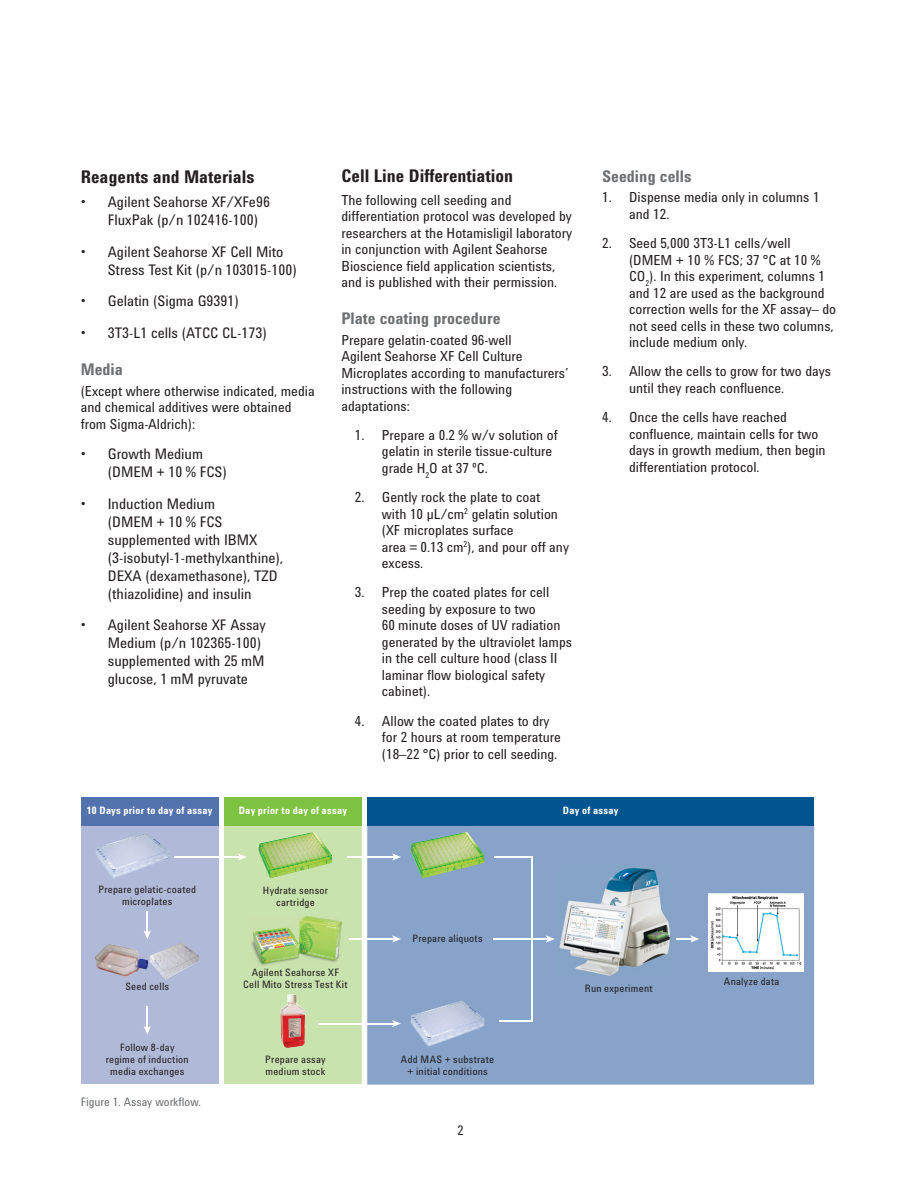
<style>
.page{position:relative;width:918px;height:1188px;background:#fff}
.page>*{position:absolute;margin:0;border:0;box-sizing:border-box;transform-origin:0 0}
.Subhead_1{font:700 18px "Agilent Condensed CFF";color:#231f20}
.Subhead_2{font:700 16.5px "Agilent Condensed CFF";color:#6d6f71}
.t1{font:15px/18px "Agilent Condensed CFF";color:#231f20}
.Body_copy{font:14.25px/16.5px "Agilent Condensed CFF";color:#231f20}
.t2{font:13.5px "Agilent Condensed CFF";color:#231f20}
.t3{font:12px "Agilent Condensed CFF";color:#6d6f71}
.t4{font:10.5px/12px "Agilent Condensed CFF";letter-spacing:.025em;color:#231f20;text-align:center}
.t5{font:700 10.5px "Agilent Condensed CFF";letter-spacing:.02em;color:#fff}
</style>
<div class="page">
<div style="left:367px;top:826px;width:447px;height:259px;background:#87a3c9"></div>
<div style="left:367px;top:797px;width:447px;height:29px;background:#00548f"></div>
<div style="left:81px;top:825px;width:138px;height:259px;background:#b0b9d8"></div>
<div style="left:81px;top:797px;width:138px;height:29px;background:#5172ad"></div>
<div style="left:224px;top:797px;width:138px;height:29px;background:#7ec242"></div>
<hr style="left:347px;top:856px;width:48px;height:2px;background:#fff">
<svg style="left:392px;top:853px;width:9px;height:8px"></svg>
<svg style="left:676px;top:935px;width:23px;height:8px"></svg>
<hr style="left:318px;top:1023px;width:77px;height:1px;background:#fff">
<svg style="left:392px;top:1020px;width:9px;height:7px"></svg>
<svg style="left:144px;top:1007px;width:7px;height:28px"></svg>
<svg style="left:144px;top:911px;width:7px;height:28px"></svg>
<hr style="left:175px;top:856px;width:66px;height:2px;background:#fff">
<div style="left:224px;top:826px;width:138px;height:258px;background:#c9e3ae"></div>
<img style="left:411px;top:832px;width:74px;height:46px">
<img style="left:259px;top:832px;width:73px;height:46px">
<hr style="left:493px;top:938px;width:56px;height:2px;background:#fff">
<svg style="left:546px;top:935px;width:9px;height:8px"></svg>
<hr style="left:349px;top:938px;width:46px;height:2px;background:#fff">
<svg style="left:392px;top:935px;width:9px;height:8px"></svg>
<hr style="left:495px;top:856px;width:38px;height:2px;background:#fff">
<hr style="left:532px;top:856px;width:1px;height:166px;background:#fff">
<hr style="left:499px;top:1020px;width:34px;height:2px;background:#fff">
<img style="left:558px;top:866px;width:115px;height:111px">
<img style="left:95px;top:833px;width:74px;height:46px">
<img style="left:410px;top:1001px;width:75px;height:46px">
<img style="left:709px;top:893px;width:95px;height:78px">
<img style="left:95px;top:942px;width:105px;height:37px">
<img style="left:250px;top:916px;width:91px;height:50px">
<img style="left:280px;top:994px;width:25px;height:54px">
<p class="Subhead_1" style="left:81px;top:163px;width:175px">Reagents and Materials</p>
<p class="t1" style="left:108px;top:192px;width:164px;text-indent:-27px">• Agilent Seahorse XF/XFe96<br>FluxPak (p/n 102416-100)</p>
<p class="t1" style="left:108px;top:242px;width:191px;text-indent:-27px">• Agilent Seahorse XF Cell Mito<br>Stress Test Kit (p/n 103015-100)</p>
<p class="t1" style="left:81px;top:291px;width:160px">• Gelatin (Sigma G9391)</p>
<p class="t1" style="left:81px;top:323px;width:187px">• 3T3-L1 cells (ATCC CL-173)</p>
<p class="Subhead_2" style="left:81px;top:357px;width:44px">Media</p>
<p class="Body_copy" style="left:81px;top:382px;width:235px">(Except where otherwise indicated, media and chemical additives were obtained from Sigma-Aldrich):</p>
<p class="t1" style="left:108px;top:445px;width:121px;text-indent:-27px">• Growth Medium (DMEM + 10 % FCS)</p>
<p class="t1" style="left:108px;top:494px;width:177px;text-indent:-27px">• Induction Medium<br>(DMEM + 10 % FCS supplemented with IBMX (3-isobutyl-1-methylxanthine),<br>DEXA (dexamethasone), TZD (thiazolidine) and insulin</p>
<p class="t1" style="left:108px;top:616px;width:160px;text-indent:-27px">• Agilent Seahorse XF Assay<br>Medium (p/n 102365-100) supplemented with 25 mM glucose, 1 mM pyruvate</p>
<p class="Subhead_1" style="left:341px;top:162px;width:173px">Cell Line Differentiation</p>
<p class="Body_copy" style="left:341px;top:191px;width:232px">The following cell seeding and differentiation protocol was developed by researchers at the Hotamisligil laboratory in conjunction with Agilent Seahorse Bioscience field application scientists, and is published with their permission.</p>
<p class="Subhead_2" style="left:341px;top:306px;width:161px">Plate coating procedure</p>
<p class="Body_copy" style="left:341px;top:331px;width:229px">Prepare gelatin-coated 96-well<br>Agilent Seahorse XF Cell Culture<br>Microplates according to manufacturers’ instructions with the following adaptations:</p>
<p class="Body_copy" style="left:382px;top:426px;width:177px;text-indent:-27px">1. Prepare a 0.2 % w/v solution of gelatin in sterile tissue-culture grade H<sub>2</sub>O at 37 ºC.</p>
<p class="Body_copy" style="left:382px;top:488px;width:189px;text-indent:-27px">2. Gently rock the plate to coat<br>with 10 µL/cm<sup>2</sup> gelatin solution (XF microplates surface<br>area = 0.13 cm<sup>2</sup>), and pour off any excess.</p>
<p class="Body_copy" style="left:382px;top:584px;width:192px;text-indent:-27px">3. Prep the coated plates for cell seeding by exposure to two<br>60 minute doses of UV radiation generated by the ultraviolet lamps in the cell culture hood (class II laminar flow biological safety cabinet).</p>
<p class="Body_copy" style="left:382px;top:712px;width:180px;text-indent:-27px">4. Allow the coated plates to dry for 2 hours at room temperature (18–22 °C) prior to cell seeding.</p>
<p class="Subhead_2" style="left:602px;top:164px;width:91px">Seeding cells</p>
<p class="Body_copy" style="left:629px;top:189px;width:192px;text-indent:-27px">1. Dispense media only in columns 1 and 12.</p>
<p class="Body_copy" style="left:629px;top:234px;width:209px;text-indent:-27px">2. Seed 5,000 3T3-L1 cells/well (DMEM + 10 % FCS; 37 °C at 10 %<br>CO<sub>2</sub>). In this experiment, columns 1 and 12 are used as the background correction wells for the XF assay– do not seed cells in these two columns, include medium only.</p>
<p class="Body_copy" style="left:629px;top:363px;width:203px;text-indent:-27px">3. Allow the cells to grow for two days until they reach confluence.</p>
<p class="Body_copy" style="left:629px;top:408px;width:198px;text-indent:-27px">4. Once the cells have reached confluence, maintain cells for two days in growth medium, then begin differentiation protocol.</p>
<p class="t5" style="left:87px;top:802px;width:127px">10 Days prior to day of assay</p>
<p class="t5" style="left:239px;top:802px;width:110px">Day prior to day of assay</p>
<p class="t5" style="left:563px;top:802px;width:57px">Day of assay</p>
<p class="t4" style="left:98px;top:883px;width:99px">Prepare gelatic-coated microplates</p>
<p class="t4" style="left:125px;top:980px;width:45px">Seed cells</p>
<p class="t4" style="left:263px;top:883px;width:67px;line-height:12.6px">Hydrate sensor cartridge</p>
<p class="t4" style="left:243px;top:966px;width:106px">Agilent Seahorse XF<br>Cell Mito Stress Test Kit</p>
<p class="t4" style="left:412px;top:932px;width:72px">Prepare aliquots</p>
<p class="t4" style="left:106px;top:1041px;width:85px">Follow 8-day regime of induction media exchanges</p>
<p class="t4" style="left:401px;top:1053px;width:95px">Add MAS + substrate + initial conditions</p>
<p class="t4" style="left:265px;top:1053px;width:62px;text-align:left">Prepare assay medium stock</p>
<p class="t3" style="left:81px;top:1093px;width:122px">Figure 1. Assay workflow.</p>
<p class="t2" style="left:457px;top:1120px;width:8px">2</p>
<p class="t4" style="left:585px;top:982px;width:69px">Run experiment</p>
<p class="t4" style="left:724px;top:975px;width:57px">Analyze data</p>
</div>
